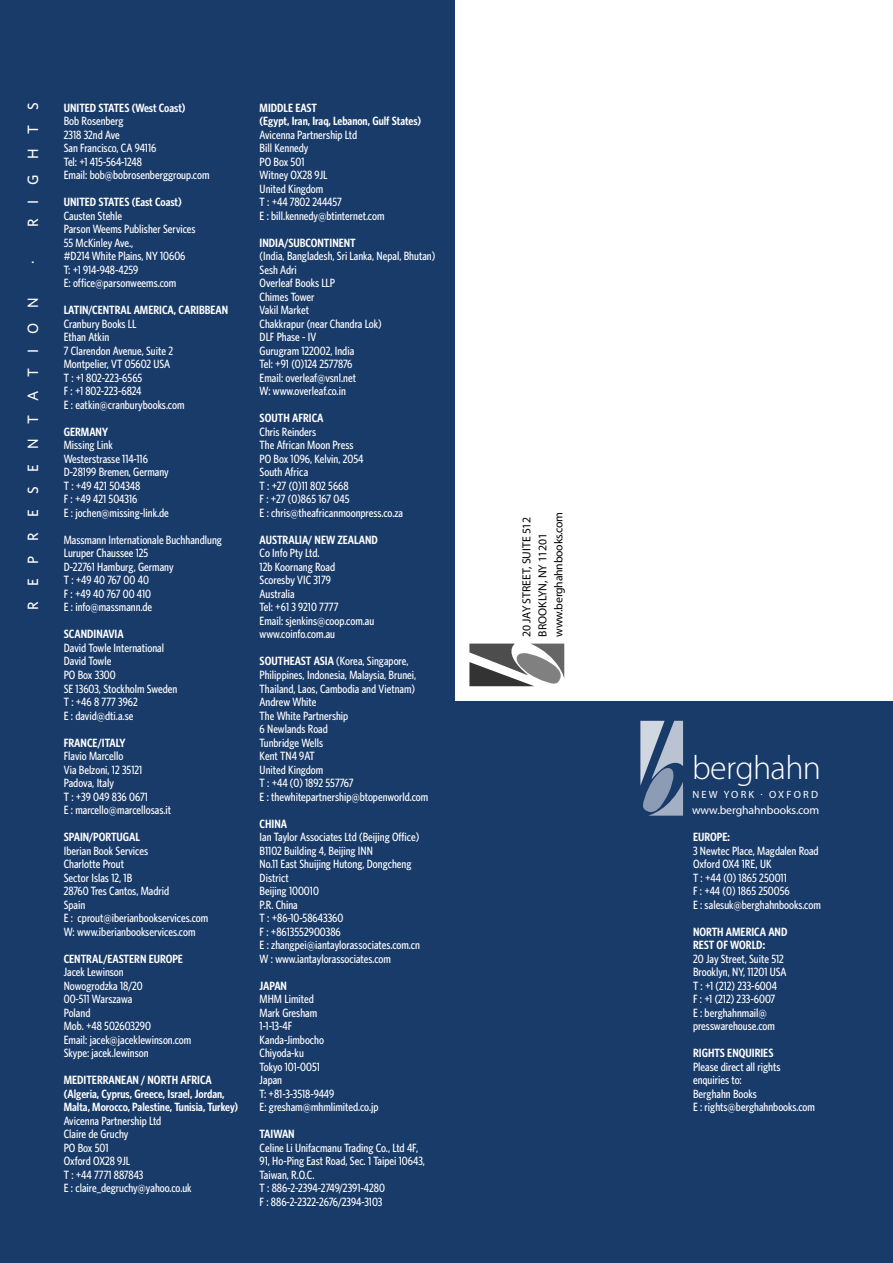
<style>
.page{position:relative;width:893px;height:1263px;background:#193b6a}
.page>*{position:absolute;margin:0;border:0;box-sizing:border-box;transform-origin:0 0}
.t1{font:300 33.9px "Myriad Pro";letter-spacing:-.02em;color:#fff}
.t2{font:500 15px "Whitney HTF";letter-spacing:1em;color:#fff}
.t3{font:500 condensed 12px/13.5px "Whitney HTF";color:#fff}
.t4{font:600 condensed 12px/13.5px "Whitney HTF";color:#fff}
.t5{font:11.7px/16.2px "Myriad Pro";letter-spacing:-.02em;color:#000}
.t6{font:11.7px "Myriad Pro";letter-spacing:-.01em;color:#fff}
.t7{font:10.5px "Myriad Pro";letter-spacing:.21em;color:#fff}
.s1{font-weight:600}
</style>
<div class="page">
<div style="left:455px;top:0;width:438px;height:701px;background:#fff"></div>
<svg style="left:469px;top:643px;width:95px;height:43px"></svg>
<svg style="left:640px;top:721px;width:43px;height:95px"></svg>
<p class="t2" style="left:24px;top:227px;width:127px;rotate:-90deg">RIGHTS</p>
<p class="t2" style="left:20px;top:264px;width:5px;rotate:-90deg">.</p>
<p class="t2" style="left:24px;top:610px;width:314px;rotate:-90deg">REPRESENTATION</p>
<p class="t4" style="left:64px;top:101px;width:123px">UNITED STATES (West Coast)</p>
<p class="t3" style="left:64px;top:114px;width:147px">Bob Rosenberg<br>2318 32nd Ave<br>San Francisco, CA 94116<br>Tel: +1 415-564-1248<br>Email: bob@bobrosenberggroup.com</p>
<p class="t4" style="left:64px;top:195px;width:120px">UNITED STATES (East Coast)</p>
<p class="t3" style="left:64px;top:209px;width:133px">Causten Stehle<br>Parson Weems Publisher Services<br>55 McKinley Ave.,<br>#D214 White Plains, NY 10606<br>T: +1 914-948-4259<br>E: office@parsonweems.com</p>
<p class="t4" style="left:64px;top:303px;width:166px">LATIN/CENTRAL AMERICA, CARIBBEAN</p>
<p class="t3" style="left:64px;top:317px;width:122px">Cranbury Books LL<br>Ethan Atkin<br>7 Clarendon Avenue, Suite 2<br>Montpelier, VT 05602 USA<br>T : +1 802-223-6565<br>F : +1 802-223-6824<br>E : eatkin@cranburybooks.com</p>
<p class="t4" style="left:64px;top:425px;width:46px">GERMANY</p>
<p class="t3" style="left:64px;top:438px;width:106px">Missing Link<br>Westerstrasse 114-116<br>D-28199 Bremen, Germany<br>T : +49 421 504348<br>F : +49 421 504316<br>E : jochen@missing-link.de</p>
<p class="t3" style="left:64px;top:533px;width:160px">Massmann Internationale Buchhandlung<br>Luruper Chaussee 125<br>D-22761 Hamburg, Germany<br>T : +49 40 767 00 40<br>F : +49 40 767 00 410<br>E : info@massmann.de</p>
<p class="t4" style="left:64px;top:627px;width:61px">SCANDINAVIA</p>
<p class="t3" style="left:64px;top:641px;width:115px">David Towle International<br>David Towle<br>PO Box 3300<br>SE 13603, Stockholm Sweden<br>T : +46 8 777 3962<br>E : david@dti.a.se</p>
<p class="t4" style="left:64px;top:735px;width:63px">FRANCE/ITALY</p>
<p class="t3" style="left:64px;top:749px;width:109px">Flavio Marcello<br>Via Belzoni, 12 35121<br>Padova, Italy<br>T : +39 049 836 0671<br>E : marcello@marcellosas.it</p>
<p class="t4" style="left:64px;top:830px;width:78px">SPAIN/PORTUGAL</p>
<p class="t3" style="left:64px;top:843px;width:146px">Iberian Book Services<br>Charlotte Prout<br>Sector Islas 12, 1B<br>28760 Tres Cantos, Madrid<br>Spain<br>E : cprout@iberianbookservices.com<br>W: www.iberianbookservices.com</p>
<p class="t4" style="left:64px;top:951px;width:121px">CENTRAL/EASTERN EUROPE</p>
<p class="t3" style="left:64px;top:965px;width:129px">Jacek Lewinson<br>Nowogrodzka 18/20<br>00-511 Warszawa<br>Poland<br>Mob. +48 502603290<br>Email: jacek@jaceklewinson.com<br>Skype: jacek.lewinson</p>
<p class="t4" style="left:64px;top:1073px;width:176px">MEDITERRANEAN / NORTH AFRICA (Algeria, Cyprus, Greece, Israel, Jordan,<br>Malta, Morocco, Palestine, Tunisia, Turkey)</p>
<p class="t3" style="left:64px;top:1113px;width:129px">Avicenna Partnership Ltd<br>Claire de Gruchy<br>PO Box 501<br>Oxford OX28 9JL<br>T : +44 7771 887843<br>E : claire_degruchy@yahoo.co.uk</p>
<p class="t4" style="left:260px;top:101px;width:163px">MIDDLE EAST<br>(Egypt, Iran, Iraq, Lebanon, Gulf States)</p>
<p class="t3" style="left:260px;top:128px;width:126px">Avicenna Partnership Ltd<br>Bill Kennedy<br>PO Box 501<br>Witney OX28 9JL<br>United Kingdom<br>T : +44 7802 244457<br>E : bill.kennedy@btinternet.com</p>
<p class="t4" style="left:260px;top:236px;width:98px">INDIA/SUBCONTINENT</p>
<p class="t3" style="left:260px;top:249px;width:177px">(India, Bangladesh, Sri Lanka, Nepal, Bhutan)<br>Sesh Adri<br>Overleaf Books LLP<br>Chimes Tower<br>Vakil Market<br>Chakkrapur (near Chandra Lok)<br>DLF Phase - IV<br>Gurugram 122002, India<br>Tel: +91 (0)124 2577876<br>Email: overleaf@vsnl.net<br>W: www.overleaf.co.in</p>
<p class="t4" style="left:260px;top:411px;width:65px">SOUTH AFRICA</p>
<p class="t3" style="left:260px;top:425px;width:145px">Chris Reinders<br>The African Moon Press<br>PO Box 1096, Kelvin, 2054<br>South Africa<br>T : +27 (0)11 802 5668<br>F : +27 (0)865 167 045<br>E : chris@theafricanmoonpress.co.za</p>
<p class="t4" style="left:260px;top:533px;width:120px">AUSTRALIA/ NEW ZEALAND</p>
<p class="t3" style="left:260px;top:546px;width:116px">Co Info Pty Ltd.<br>12b Koornang Road<br>Scoresby VIC 3179<br>Australia<br>Tel: +61 3 9210 7777<br>Email: sjenkins@coop.com.au www.coinfo.com.au</p>
<p class="t3" style="left:260px;top:654px;width:170px"><span class="s1">SOUTHEAST ASIA</span> (Korea, Singapore,<br>Philippines, Indonesia, Malaysia, Brunei,<br>Thailand, Laos, Cambodia and Vietnam)<br>Andrew White<br>The White Partnership<br>6 Newlands Road<br>Tunbridge Wells<br>Kent TN4 9AT<br>United Kingdom<br>T : +44 (0) 1892 557767<br>E : thewhitepartnership@btopenworld.com</p>
<p class="t4" style="left:260px;top:816px;width:29px">CHINA</p>
<p class="t3" style="left:260px;top:830px;width:162px">Ian Taylor Associates Ltd (Beijing Office)<br>B1102 Building 4, Beijing INN<br>No.11 East Shuijing Hutong, Dongcheng<br>District<br>Beijing 100010<br>P.R. China<br>T : +86-10-58643360<br>F : +8613552900386<br>E : zhangpei@iantaylorassociates.com.cn<br>W : www.iantaylorassociates.com</p>
<p class="t4" style="left:260px;top:978px;width:29px">JAPAN</p>
<p class="t3" style="left:260px;top:992px;width:120px">MHM Limited<br>Mark Gresham<br>1-1-13-4F<br>Kanda-Jimbocho<br>Chiyoda-ku<br>Tokyo 101-0051<br>Japan<br>T: +81-3-3518-9449<br>E: gresham@mhmlimited.co.jp</p>
<p class="t4" style="left:260px;top:1127px;width:37px">TAIWAN</p>
<p class="t3" style="left:260px;top:1140px;width:167px">Celine Li Unifacmanu Trading Co., Ltd 4F,<br>91, Ho-Ping East Road, Sec. 1 Taipei 10643,<br>Taiwan, R.O.C.<br>T : 886-2-2394-2749/2391-4280<br>F : 886-2-2322-2676/2394-3103</p>
<p class="t5" style="left:519px;top:637px;width:127px;rotate:-90deg">20 JAY STREET, SUITE 512<br>BROOKLYN, NY 11201 www.berghahnbooks.com</p>
<h1 class="t1" style="left:692px;top:749px;width:130px">berghahn</h1>
<p class="t7" style="left:692px;top:789px;width:127px">NEW YORK . OXFORD</p>
<p class="t6" style="left:692px;top:804px;width:129px">www.berghahnbooks.com</p>
<p class="t4" style="left:693px;top:830px;width:38px">EUROPE:</p>
<p class="t3" style="left:693px;top:844px;width:129px">3 Newtec Place, Magdalen Road<br>Oxford OX4 1RE, UK<br>T : +44 (0) 1865 250011<br>F : +44 (0) 1865 250056<br>E : salesuk@berghahnbooks.com</p>
<p class="t4" style="left:693px;top:925px;width:96px">NORTH AMERICA AND<br>REST OF WORLD:</p>
<p class="t3" style="left:693px;top:952px;width:95px">20 Jay Street, Suite 512<br>Brooklyn, NY, 11201 USA<br>T : +1 (212) 233-6004<br>F : +1 (212) 233-6007<br>E : berghahnmail@ presswarehouse.com</p>
<p class="t4" style="left:693px;top:1046px;width:82px">RIGHTS ENQUIRIES</p>
<p class="t3" style="left:693px;top:1060px;width:123px">Please direct all rights enquiries to:<br>Berghahn Books<br>E : rights@berghahnbooks.com</p>
</div>
